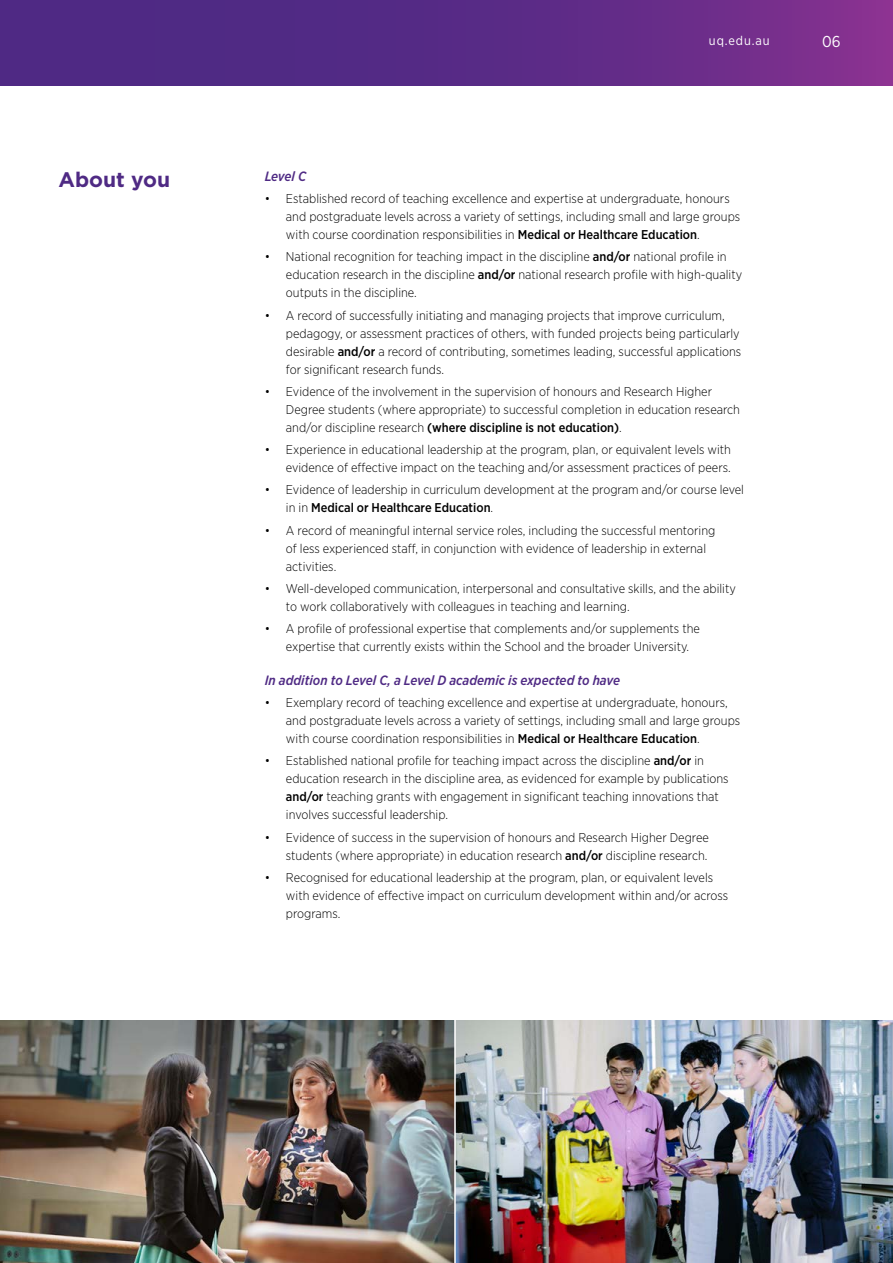
<style>
.page{position:relative;width:893px;height:1263px;background:#fff}
.page>*{position:absolute;margin:0;border:0;box-sizing:border-box;transform-origin:0 0}
.t1{font:700 21px "Gotham";color:#4f2a84}
.t2{font:15.75px "Gotham Narrow";color:#fff}
.t3{font:italic 500 13.5px "Gotham Narrow";color:#4f2a84}
.t4{font:300 12.75px/18px "Gotham Narrow";color:#000}
.t5{font:12.75px "Gotham Narrow";letter-spacing:.07em;color:#fff}
.s1{font-weight:500}
</style>
<div class="page">
<svg style="left:0;top:0;width:893px;height:85px;background:#5e2b87"></svg>
<img style="left:0;top:1020px;width:893px;height:243px">
<hr style="left:454px;top:1010px;width:2px;height:253px;background:#fff">
<p class="t5" style="left:709px;top:33px;width:62px">uq.edu.au</p>
<p class="t2" style="left:822px;top:32px;width:20px">06</p>
<h1 class="t1" style="left:58px;top:166px;width:113px">About you</h1>
<p class="t3" style="left:265px;top:168px;width:43px">Level C</p>
<p class="t4" style="left:286px;top:189px;width:456px;text-indent:-21px">• Established record of teaching excellence and expertise at undergraduate, honours and postgraduate levels across a variety of settings, including small and large groups with course coordination responsibilities in <span class="s1">Medical or Healthcare Education</span>.</p>
<p class="t4" style="left:286px;top:248px;width:458px;text-indent:-21px">• National recognition for teaching impact in the discipline <span class="s1">and/or</span> national profile in education research in the discipline <span class="s1">and/or</span> national research profile with high-quality outputs in the discipline.</p>
<p class="t4" style="left:286px;top:306px;width:457px;text-indent:-21px">• A record of successfully initiating and managing projects that improve curriculum, pedagogy, or assessment practices of others, with funded projects being particularly desirable <span class="s1">and/or</span> a record of contributing, sometimes leading, successful applications for significant research funds.</p>
<p class="t4" style="left:286px;top:382px;width:456px;text-indent:-21px">• Evidence of the involvement in the supervision of honours and Research Higher<br>Degree students (where appropriate) to successful completion in education research and/or discipline research <span class="s1">(where discipline is not education)</span>.</p>
<p class="t4" style="left:265px;top:440px;width:468px;text-align:right">• Experience in educational leadership at the program, plan, or equivalent levels with evidence of effective impact on the teaching and/or assessment practices of peers.</p>
<p class="t4" style="left:286px;top:481px;width:460px;text-indent:-21px">• Evidence of leadership in curriculum development at the program and/or course level in in <span class="s1">Medical or Healthcare Education</span>.</p>
<p class="t4" style="left:286px;top:521px;width:431px;text-indent:-21px">• A record of meaningful internal service roles, including the successful mentoring of less experienced staff, in conjunction with evidence of leadership in external activities.</p>
<p class="t4" style="left:286px;top:579px;width:451px;text-indent:-21px">• Well-developed communication, interpersonal and consultative skills, and the ability to work collaboratively with colleagues in teaching and learning.</p>
<p class="t4" style="left:286px;top:619px;width:415px;text-indent:-21px">• A profile of professional expertise that complements and/or supplements the expertise that currently exists within the School and the broader University.</p>
<p class="t3" style="left:265px;top:671px;width:357px">In addition to Level C, a Level D academic is expected to have</p>
<p class="t4" style="left:286px;top:693px;width:456px;text-indent:-21px">• Exemplary record of teaching excellence and expertise at undergraduate, honours, and postgraduate levels across a variety of settings, including small and large groups with course coordination responsibilities in <span class="s1">Medical or Healthcare Education</span>.</p>
<p class="t4" style="left:286px;top:751px;width:444px;text-indent:-21px">• Established national profile for teaching impact across the discipline <span class="s1">and/or</span> in education research in the discipline area, as evidenced for example by publications <span class="s1">and/or</span> teaching grants with engagement in significant teaching innovations that involves successful leadership.</p>
<p class="t4" style="left:265px;top:828px;width:446px;text-align:right">• Evidence of success in the supervision of honours and Research Higher Degree students (where appropriate) in education research <span class="s1">and/or</span> discipline research.</p>
<p class="t4" style="left:286px;top:868px;width:444px;text-indent:-21px">• Recognised for educational leadership at the program, plan, or equivalent levels with evidence of effective impact on curriculum development within and/or across programs.</p>
</div>
